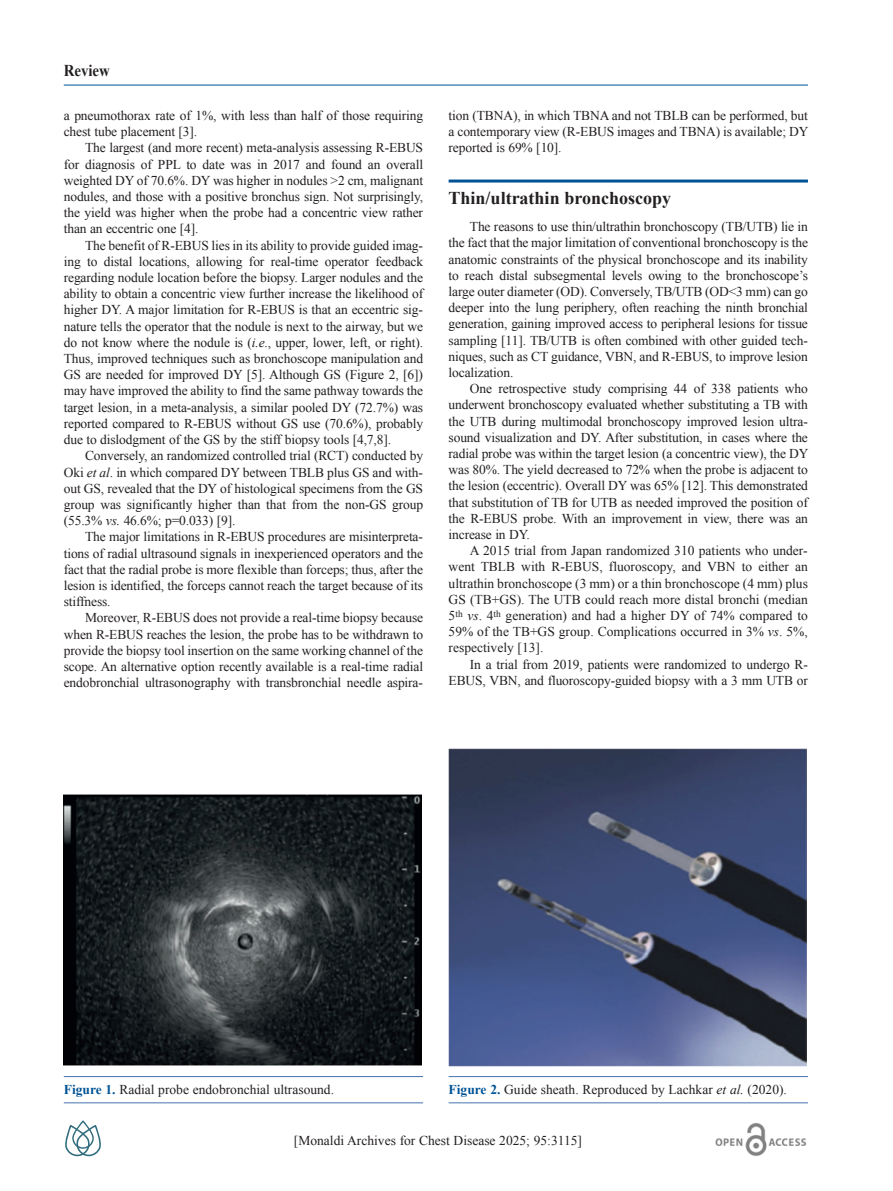
<style>
.page{position:relative;width:893px;height:1191px;background:#fff}
.page>*{position:absolute;margin:0;border:0;box-sizing:border-box;transform-origin:0 0}
.t1{font:700 18px "Times New Roman";color:#231f20}
.t2{font:700 16.5px "Times New Roman";color:#231f20;scale:.9 1}
.t3{font:13.5px/16.2px "Times New Roman";letter-spacing:-.01em;color:#231f20;text-align:justify}
.s1{font-style:italic}
.s2{font-weight:700;color:#005394}
</style>
<div class="page">
<hr style="left:449px;top:179px;width:359px;height:3px;background:#005394">
<hr style="left:64px;top:85px;width:744px;height:1px;background:#005394">
<img style="left:715px;top:1123px;width:92px;height:33px">
<svg style="left:65px;top:1120px;width:36px;height:36px"></svg>
<img style="left:64px;top:794px;width:358px;height:271px">
<hr style="left:64px;top:1076px;width:359px;height:1px;background:#4674ad">
<hr style="left:64px;top:1102px;width:359px;height:1px;background:#4674ad">
<img style="left:449px;top:748px;width:357px;height:318px">
<hr style="left:449px;top:1076px;width:359px;height:1px;background:#4674ad">
<hr style="left:449px;top:1102px;width:359px;height:1px;background:#4674ad">
<p class="t2" style="left:64px;top:61px;width:53px">Review</p>
<p class="t3" style="left:64px;top:107px;width:361px">a pneumothorax rate of 1%, with less than half of those requiring chest tube placement [3].</p>
<p class="t3" style="left:64px;top:140px;width:361px;text-indent:21px">The largest (and more recent) meta-analysis assessing R-EBUS for diagnosis of PPL to date was in 2017 and found an overall weighted DY of 70.6%. DY was higher in nodules &gt;2 cm, malignant nodules, and those with a positive bronchus sign. Not surprisingly, the yield was higher when the probe had a concentric view rather than an eccentric one [4].</p>
<p class="t3" style="left:64px;top:237px;width:361px;text-indent:21px">The benefit of R-EBUS lies in its ability to provide guided imag&shy;ing to distal locations, allowing for real-time operator feedback regarding nodule location before the biopsy. Larger nodules and the ability to obtain a concentric view further increase the likelihood of higher DY. A major limitation for R-EBUS is that an eccentric sig&shy;nature tells the operator that the nodule is next to the airway, but we do not know where the nodule is (<span class="s1">i.e</span>., upper, lower, left, or right).<br>Thus, improved techniques such as bronchoscope manipulation and GS are needed for improved DY [5]. Although GS (Figure 2, [6]) may have improved the ability to find the same pathway towards the target lesion, in a meta-analysis, a similar pooled DY (72.7%) was reported compared to R-EBUS without GS use (70.6%), probably due to dislodgment of the GS by the stiff biopsy tools [4,7,8].</p>
<p class="t3" style="left:64px;top:447px;width:361px;text-indent:21px">Conversely, an randomized controlled trial (RCT) conducted by Oki <span class="s1">et al</span>. in which compared DY between TBLB plus GS and with&shy;out GS, revealed that the DY of histological specimens from the GS group was significantly higher than that from the non-GS group (55.3% <span class="s1">vs.</span> 46.6%; p=0.033) [9].</p>
<p class="t3" style="left:64px;top:528px;width:361px;text-indent:21px">The major limitations in R-EBUS procedures are misinterpreta&shy;tions of radial ultrasound signals in inexperienced operators and the fact that the radial probe is more flexible than forceps; thus, after the lesion is identified, the forceps cannot reach the target because of its stiffness.</p>
<p class="t3" style="left:64px;top:609px;width:361px;text-indent:21px">Moreover, R-EBUS does not provide a real-time biopsy because when R-EBUS reaches the lesion, the probe has to be withdrawn to provide the biopsy tool insertion on the same working channel of the scope. An alternative option recently available is a real-time radial endobronchial ultrasonography with transbronchial needle aspira-</p>
<p class="t3" style="left:449px;top:107px;width:361px">tion (TBNA), in which TBNA and not TBLB can be performed, but a contemporary view (R-EBUS images and TBNA) is available; DY reported is 69% [10].</p>
<h1 class="t1" style="left:449px;top:188px;width:224px">Thin/ultrathin bronchoscopy</h1>
<p class="t3" style="left:449px;top:218px;width:361px;text-indent:21px">The reasons to use thin/ultrathin bronchoscopy (TB/UTB) lie in the fact that the major limitation of conventional bronchoscopy is the anatomic constraints of the physical bronchoscope and its inability to reach distal subsegmental levels owing to the bronchoscope’s large outer diameter (OD). Conversely, TB/UTB (OD&lt;3 mm) can go deeper into the lung periphery, often reaching the ninth bronchial generation, gaining improved access to peripheral lesions for tissue sampling [11]. TB/UTB is often combined with other guided tech&shy;niques, such as CT guidance, VBN, and R-EBUS, to improve lesion localization.</p>
<p class="t3" style="left:449px;top:380px;width:361px;text-indent:21px">One retrospective study comprising 44 of 338 patients who underwent bronchoscopy evaluated whether substituting a TB with the UTB during multimodal bronchoscopy improved lesion ultra&shy;sound visualization and DY. After substitution, in cases where the radial probe was within the target lesion (a concentric view), the DY was 80%. The yield decreased to 72% when the probe is adjacent to the lesion (eccentric). Overall DY was 65% [12]. This demonstrated that substitution of TB for UTB as needed improved the position of the R-EBUS probe. With an improvement in view, there was an increase in DY.</p>
<p class="t3" style="left:449px;top:542px;width:361px;text-indent:21px">A 2015 trial from Japan randomized 310 patients who under&shy;went TBLB with R-EBUS, fluoroscopy, and VBN to either an ultrathin bronchoscope (3 mm) or a thin bronchoscope (4 mm) plus GS (TB+GS). The UTB could reach more distal bronchi (median 5<sup>th</sup> <span class="s1">vs</span>. 4<sup>th</sup> generation) and had a higher DY of 74% compared to 59% of the TB+GS group. Complications occurred in 3% <span class="s1">vs</span>. 5%, respectively [13].</p>
<p class="t3" style="left:449px;top:656px;width:361px;text-align:right">In a trial from 2019, patients were randomized to undergo R-<br>EBUS, VBN, and fluoroscopy-guided biopsy with a 3 mm UTB or</p>
<p class="t3" style="left:64px;top:1081px;width:272px"><span class="s2">Figure 1.</span> Radial probe endobronchial ultrasound.</p>
<p class="t3" style="left:449px;top:1081px;width:340px"><span class="s2">Figure 2.</span> Guide sheath. Reproduced by Lachkar <span class="s1">et al.</span> (2020).</p>
<p class="t3" style="left:294px;top:1132px;width:289px">[Monaldi Archives for Chest Disease 2025; 95:3115]</p>
</div>
